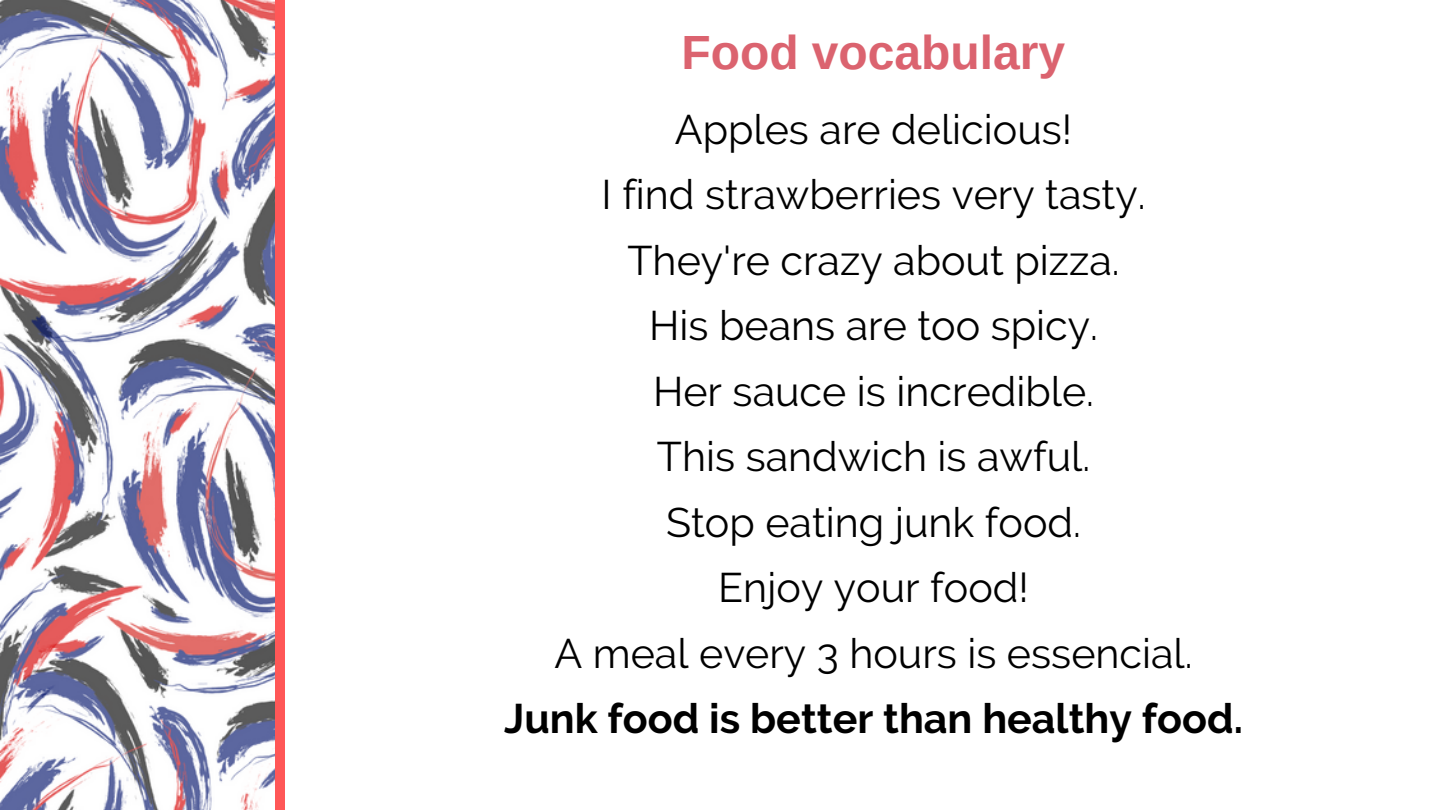
<style>
.page{position:relative;width:1440px;height:810px;background:#fff}
.page>*{position:absolute;margin:0;border:0;box-sizing:border-box;transform-origin:0 0}
.t1{font:700 48px "Arimo";color:#db636f}
.t2{font:41.2px/65.5px "Raleway";color:#000;text-align:center}
.t3{font:700 41.2px "Raleway";color:#000}
</style>
<div class="page">
<img style="left:0;top:0;width:275px;height:810px">
<div style="left:275px;top:0;width:10px;height:810px;background:#ff5757"></div>
<p class="t1" style="left:682px;top:25px;width:385px">Food vocabulary</p>
<p class="t2" style="left:555px;top:97px;width:640px">Apples are delicious!<br>I find strawberries very tasty.<br>They're crazy about pizza.<br>His beans are too spicy.<br>Her sauce is incredible.<br>This sandwich is awful.<br>Stop eating junk food.<br>Enjoy your food!<br>A meal every 3 hours is essencial.</p>
<p class="t3" style="left:504px;top:695px;width:740px">Junk food is better than healthy food.</p>
</div>
